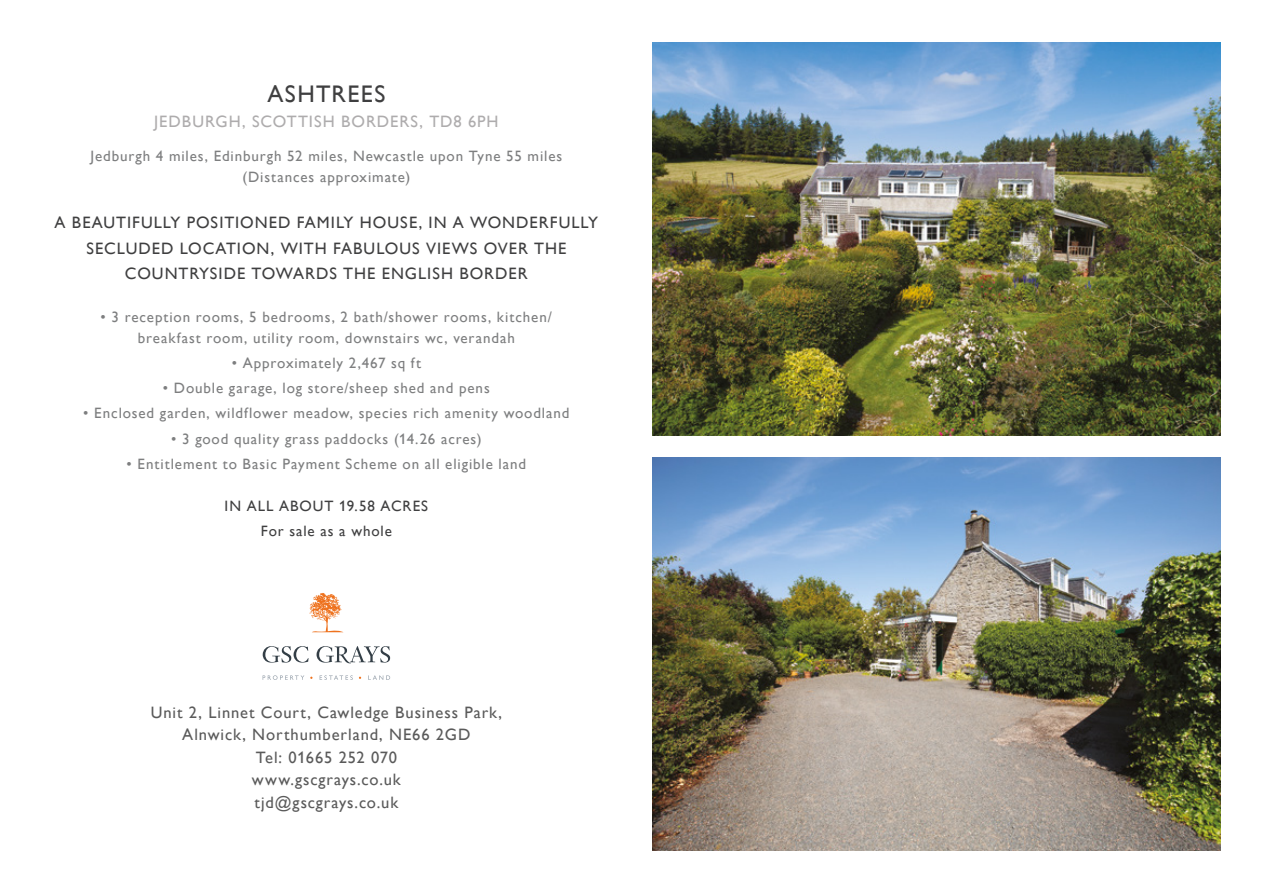
<style>
.page{position:relative;width:1263px;height:893px;background:#fff}
.page>*{position:absolute;margin:0;border:0;box-sizing:border-box;transform-origin:0 0}
.t1{font:24px "Gill Alt One";letter-spacing:.06em;color:#3f3f40}
.t2{font:16.5px/25.5px "Gill Alt One";letter-spacing:.06em;color:#3f3f40;text-align:center}
.t3{font:16.5px/22.5px "Gill Alt One";letter-spacing:.055em;color:#5a5a5a;text-align:center}
.t4{font:16.5px "Gill Alt One";letter-spacing:.06em;color:#aeacad}
.t5{font:15px/21px "Gill Alt One";letter-spacing:.06em;color:#7d7e7f;text-align:center}
.t6{font:15px/25.2px "Gill Alt One";letter-spacing:.06em;color:#3f3f40;text-align:center}
</style>
<div class="page">
<img style="left:653px;top:43px;width:567px;height:393px">
<img style="left:653px;top:457px;width:567px;height:393px">
<svg style="left:263px;top:646px;width:45px;height:17px"></svg>
<svg style="left:317px;top:646px;width:73px;height:17px"></svg>
<svg style="left:263px;top:675px;width:41px;height:5px"></svg>
<svg style="left:320px;top:675px;width:33px;height:5px"></svg>
<svg style="left:368px;top:675px;width:22px;height:5px"></svg>
<svg style="left:309px;top:593px;width:34px;height:39px"></svg>
<h1 class="t1" style="left:267px;top:80px;width:119px">ASHTREES</h1>
<p class="t4" style="left:154px;top:112px;width:346px">JEDBURGH, SCOTTISH BORDERS, TD8 6PH</p>
<p class="t5" style="left:90px;top:145px;width:473px">Jedburgh 4 miles, Edinburgh 52 miles, Newcastle upon Tyne 55 miles (Distances approximate)</p>
<p class="t2" style="left:55px;top:210px;width:545px">A BEAUTIFULLY POSITIONED FAMILY HOUSE, IN A WONDERFULLY<br>SECLUDED LOCATION, WITH FABULOUS VIEWS OVER THE<br>COUNTRYSIDE TOWARDS THE ENGLISH BORDER</p>
<p class="t5" style="left:101px;top:306px;width:453px">• 3 reception rooms, 5 bedrooms, 2 bath/shower rooms, kitchen/ breakfast room, utility room, downstairs wc, verandah</p>
<p class="t5" style="left:232px;top:352px;width:191px">• Approximately 2,467 sq ft</p>
<p class="t5" style="left:163px;top:377px;width:328px">• Double garage, log store/sheep shed and pens</p>
<p class="t5" style="left:83px;top:403px;width:488px">• Enclosed garden, wildflower meadow, species rich amenity woodland</p>
<p class="t5" style="left:171px;top:428px;width:312px">• 3 good quality grass paddocks (14.26 acres)</p>
<p class="t5" style="left:127px;top:453px;width:401px">• Entitlement to Basic Payment Scheme on all eligible land</p>
<p class="t6" style="left:225px;top:493px;width:205px">IN ALL ABOUT 19.58 ACRES<br>For sale as a whole</p>
<p class="t3" style="left:151px;top:701px;width:353px">Unit 2, Linnet Court, Cawledge Business Park,<br>Alnwick, Northumberland, NE66 2GD<br>Tel: 01665 252 070<br>www.gscgrays.co.uk<br>tjd@gscgrays.co.uk</p>
</div>
